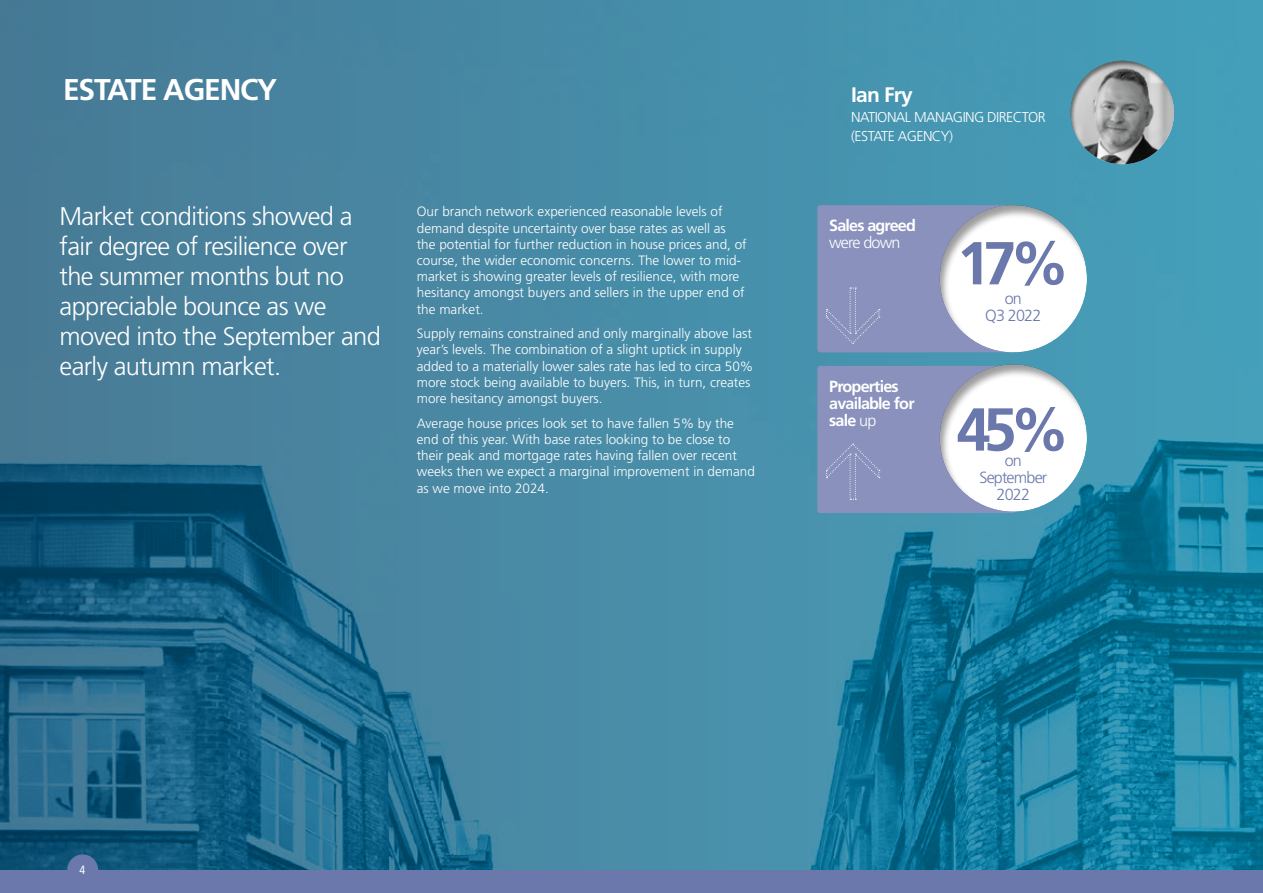
<style>
.page{position:relative;width:1263px;height:893px;background:#fff}
.page>*{position:absolute;margin:0;border:0;box-sizing:border-box;transform-origin:0 0}
.t1{font:700 60.45px "Frutiger LT Std";color:#6a78ab}
.t2{font:700 30px "Frutiger LT Std";letter-spacing:-.04em;color:#fff}
.t3{font:300 25.5px/30px "Frutiger LT Std";letter-spacing:-.025em;color:#fff}
.t4{font:700 21px "Frutiger LT Std";letter-spacing:-.04em;color:#fff}
.t5{font:700 16.2px/17.1px "Frutiger LT Std";letter-spacing:-.05em;color:#fff}
.t6{font:300 16.2px/17.1px "Frutiger LT Std";letter-spacing:-.05em;color:#6a78ab;text-align:center}
.t7{font:300 16.2px "Frutiger LT Std";letter-spacing:-.05em;color:#fff}
.t8{font:300 14.25px/19.5px "Frutiger LT Std";letter-spacing:-.04em;color:#fff}
.t9{font:300 13.5px/16.2px "Frutiger LT Std";color:#fff}
.t10{font:condensed 12px "Frutiger LT Std";color:#fff}
.s1{font-weight:300}
</style>
<div class="page">
<img style="left:0;top:0;width:1263px;height:870px">
<div style="left:1070px;top:58px;width:106px;height:107px;background:#000;opacity:.5"></div>
<div style="left:0;top:870px;width:1263px;height:23px;background:#6a78ab"></div>
<div style="left:67px;top:854px;width:31px;height:31px;background:#6a78ab;border-radius:50%"></div>
<div style="left:817px;top:205px;width:199px;height:147px;background:#8991bc;border-radius:3px"></div>
<div style="left:938px;top:202px;width:150px;height:150px;background:#000;opacity:.39"></div>
<svg style="left:826px;top:288px;width:54px;height:56px"></svg>
<div style="left:817px;top:366px;width:199px;height:147px;background:#8991bc;border-radius:3px"></div>
<svg style="left:826px;top:443px;width:54px;height:57px"></svg>
<div style="left:938px;top:362px;width:150px;height:150px;background:#000;opacity:.39"></div>
<h2 class="t2" style="left:63px;top:72px;width:216px">ESTATE AGENCY</h2>
<h3 class="t4" style="left:851px;top:82px;width:63px">Ian Fry</h3>
<p class="t8" style="left:851px;top:107px;width:196px">NATIONAL MANAGING DIRECTOR (ESTATE AGENCY)</p>
<h3 class="t3" style="left:60px;top:202px;width:323px">Market conditions showed a fair degree of resilience over the summer months but no appreciable bounce as we moved into the September and early autumn market.</h3>
<p class="t9" style="left:417px;top:204px;width:331px">Our branch network experienced reasonable levels of demand despite uncertainty over base rates as well as the potential for further reduction in house prices and, of course, the wider economic concerns. The lower to mid&shy;market is showing greater levels of resilience, with more hesitancy amongst buyers and sellers in the upper end of the market.</p>
<p class="t9" style="left:417px;top:326px;width:338px">Supply remains constrained and only marginally above last year’s levels. The combination of a slight uptick in supply added to a materially lower sales rate has led to circa 50% more stock being available to buyers. This, in turn, creates more hesitancy amongst buyers.</p>
<p class="t9" style="left:417px;top:415px;width:340px">Average house prices look set to have fallen 5% by the end of this year. With base rates looking to be close to their peak and mortgage rates having fallen over recent weeks then we expect a marginal improvement in demand as we move into 2024.</p>
<p class="t5" style="left:829px;top:217px;width:88px">Sales agreed</p>
<p class="t7" style="left:829px;top:233px;width:73px">were down</p>
<p class="t5" style="left:829px;top:377px;width:87px">Properties available for sale <span class="s1">up</span></p>
<h1 class="t1" style="left:957px;top:228px;width:115px">17%</h1>
<p class="t6" style="left:985px;top:290px;width:58px">on<br>Q3 2022</p>
<h1 class="t1" style="left:957px;top:394px;width:115px">45%</h1>
<p class="t6" style="left:979px;top:452px;width:69px">on<br>September<br>2022</p>
<p class="t10" style="left:79px;top:863px;width:7px">4</p>
</div>
